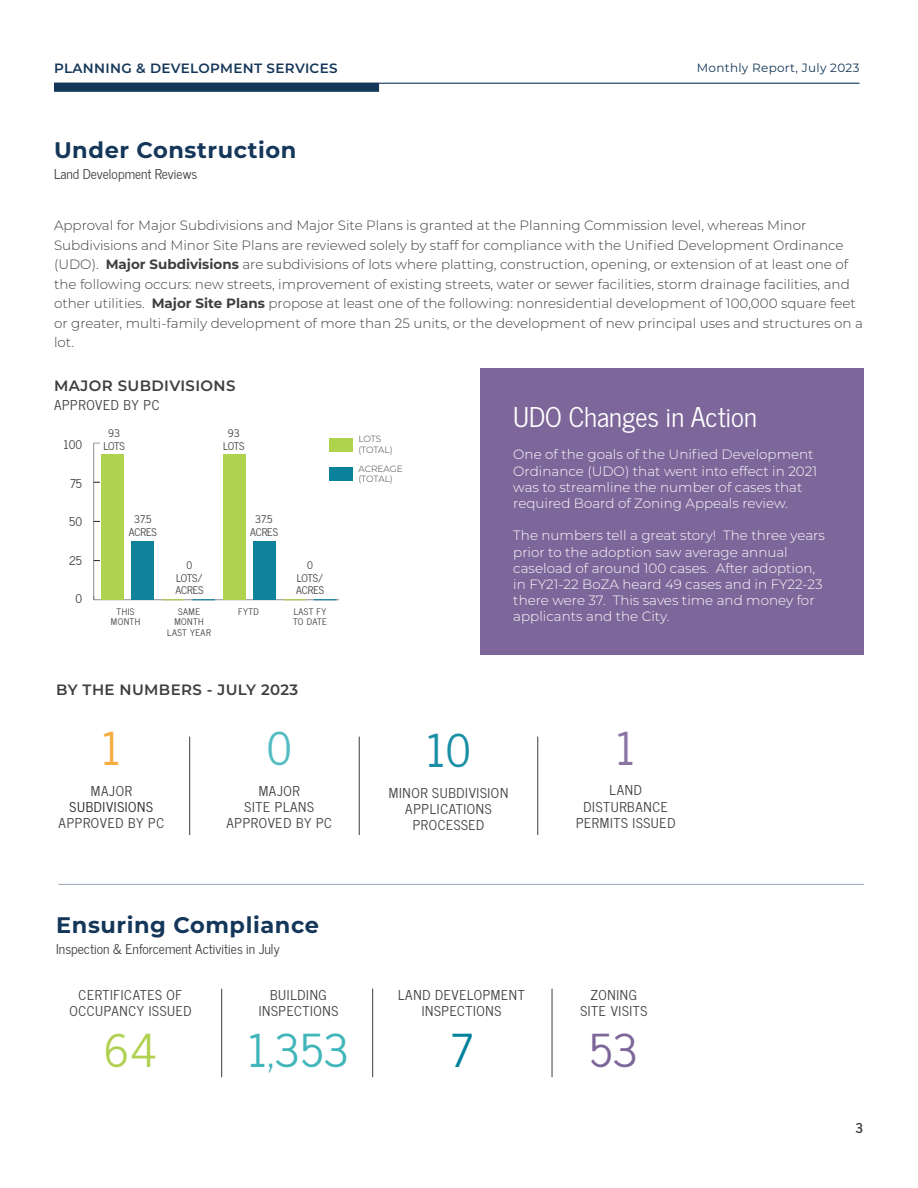
<style>
.page{position:relative;width:918px;height:1188px;background:#fff}
.page>*{position:absolute;margin:0;border:0;box-sizing:border-box;transform-origin:0 0}
.t1{font:45px "News Cycle";color:#40b5ba}
.t2{font:45px "News Cycle";color:#7d6699}
.t3{font:45px "News Cycle";color:#1a8fa5}
.t4{font:45px "News Cycle";color:#b0d14f}
.t5{font:45px "News Cycle";color:#53bcc1}
.t6{font:45px "News Cycle";color:#f5ac41}
.t7{font:45px "News Cycle";color:#8a75a3}
.t8{font:45px "News Cycle";color:#00829c}
.Body_Copy{font:27px "News Cycle";color:#fff}
.Heading_1{font:700 22.5px "Montserrat";letter-spacing:.025em;color:#143759}
.Heading_3{font:600 15px "Montserrat";letter-spacing:.025em;color:#3e3e3f}
.Body_Copy-2{font:300 13.5px/19.5px "Montserrat";color:#3e3e3f}
.Body_Copy-3{font:300 13.5px/16.2px "Montserrat";color:#fff}
.Heading_4{font:13.5px/16.2px "News Cycle";letter-spacing:.05em;color:#3e3e3f;text-align:center}
.Body_Copy-4{font:13.5px "News Cycle";color:#3e3e3f}
.t9{font:600 13.5px "Montserrat";letter-spacing:.025em;color:#143759}
.t10{font:700 13.5px "News Cycle";color:#3e3e3f}
.t11{font:12px "Montserrat";letter-spacing:.025em;color:#143759}
.t12{font:12px "News Cycle";color:#3e3e3f}
.t13{font:10.5px/12.6px "News Cycle";letter-spacing:-.01em;color:#3e3e3f}
.t14{font:10.35px "News Cycle";color:#231f20}
.Heading_4-2{font:9px/10.8px "News Cycle";letter-spacing:.05em;color:#3e3e3f;text-align:center}
.t15{font:300 9px/10.8px "Montserrat";letter-spacing:-.01em;color:#3e3e3f}
.s1{font-weight:700}
.s2{color:#231f20}
</style>
<div class="page">
<hr style="left:54px;top:83px;width:806px;height:1px;background:#143759">
<div style="left:54px;top:83px;width:325px;height:9px;background:#143759"></div>
<hr style="left:94px;top:599px;width:245px;height:1px;background:#939598">
<hr style="left:93px;top:443px;width:1px;height:157px;background:#939598">
<svg style="left:314px;top:599px;width:22px;height:1px"></svg>
<svg style="left:283px;top:599px;width:23px;height:1px"></svg>
<div style="left:253px;top:541px;width:23px;height:59px;background:#0f839c"></div>
<div style="left:223px;top:454px;width:22px;height:146px;background:#afd24f"></div>
<svg style="left:192px;top:599px;width:23px;height:1px"></svg>
<svg style="left:162px;top:599px;width:23px;height:1px"></svg>
<div style="left:132px;top:541px;width:22px;height:59px;background:#0f839c"></div>
<div style="left:101px;top:454px;width:23px;height:146px;background:#afd24f"></div>
<hr style="left:359px;top:737px;width:1px;height:98px;background:#3e3e3f">
<hr style="left:189px;top:737px;width:1px;height:98px;background:#3e3e3f">
<hr style="left:538px;top:737px;width:1px;height:98px;background:#3e3e3f">
<hr style="left:58px;top:884px;width:806px;height:1px;background:#9aa5b1">
<hr style="left:221px;top:989px;width:1px;height:88px;background:#3e3e3f">
<hr style="left:372px;top:989px;width:1px;height:88px;background:#3e3e3f">
<hr style="left:552px;top:989px;width:1px;height:88px;background:#3e3e3f">
<div style="left:329px;top:438px;width:23px;height:13px;background:#b0d34e"></div>
<div style="left:329px;top:467px;width:23px;height:13px;background:#0a829b"></div>
<div style="left:481px;top:368px;width:383px;height:286px;background:#7d6699"></div>
<p class="t9" style="left:54px;top:59px;width:285px">PLANNING &amp; DEVELOPMENT SERVICES</p>
<p class="t11" style="left:697px;top:59px;width:164px">Monthly Report, July 2023</p>
<p class="Heading_1" style="left:54px;top:134px;width:244px">Under Construction</p>
<p class="Body_Copy-4" style="left:54px;top:162px;width:145px">Land Development Reviews</p>
<p class="Body_Copy-2" style="left:54px;top:215px;width:810px">Approval for Major Subdivisions and Major Site Plans is granted at the Planning Commission level, whereas Minor Subdivisions and Minor Site Plans are reviewed solely by staff for compliance with the Unified Development Ordinance (UDO). <span class="s1">Major Subdivisions</span> are subdivisions of lots where platting, construction, opening, or extension of at least one of the following occurs: new streets, improvement of existing streets, water or sewer facilities, storm drainage facilities, and other utilities. <span class="s1">Major Site Plans</span> propose at least one of the following: nonresidential development of 100,000 square feet or greater, multi-family development of more than 25 units, or the development of new principal uses and structures on a lot.</p>
<p class="Heading_3" style="left:54px;top:375px;width:183px">MAJOR SUBDIVISIONS</p>
<p class="Heading_4" style="left:54px;top:397px;width:107px">APPROVED BY PC</p>
<p class="t12" style="left:64px;top:434px;width:20px">100</p>
<p class="t12" style="left:70px;top:473px;width:13px">75</p>
<p class="t12" style="left:69px;top:511px;width:14px">50</p>
<p class="t12" style="left:69px;top:550px;width:15px">25</p>
<p class="t12" style="left:75px;top:589px;width:8px">0</p>
<p class="t13" style="left:108px;top:426px;width:13px">93</p>
<p class="t13" style="left:103px;top:439px;width:23px">LOTS</p>
<p class="t13" style="left:228px;top:426px;width:13px">93</p>
<p class="t13" style="left:223px;top:439px;width:23px">LOTS</p>
<p class="t14" style="left:74px;top:435px;width:17px">100</p>
<p class="t14" style="left:80px;top:474px;width:12px">75</p>
<p class="t13" style="left:134px;top:513px;width:19px">37.5</p>
<p class="t13" style="left:129px;top:525px;width:29px">ACRES</p>
<p class="t13" style="left:255px;top:513px;width:19px">37.5</p>
<p class="t13" style="left:250px;top:525px;width:29px">ACRES</p>
<p class="t14" style="left:79px;top:513px;width:12px">50</p>
<p class="t14" style="left:79px;top:552px;width:13px">25</p>
<p class="t13" style="left:186px;top:558px;width:7px">0</p>
<p class="t13" style="left:175px;top:571px;width:29px">LOTS/<br>ACRES</p>
<p class="t13" style="left:307px;top:558px;width:7px">0</p>
<p class="t13" style="left:296px;top:571px;width:29px">LOTS/<br>ACRES</p>
<p class="Heading_4-2" style="left:117px;top:605px;width:19px">THIS</p>
<p class="Heading_4-2" style="left:111px;top:616px;width:31px">MONTH</p>
<p class="Heading_4-2" style="left:178px;top:605px;width:23px">SAME</p>
<p class="Heading_4-2" style="left:167px;top:616px;width:45px">MONTH<br>LAST YEAR</p>
<p class="Heading_4-2" style="left:238px;top:605px;width:22px">FYTD</p>
<p class="Heading_4-2" style="left:293px;top:605px;width:35px;text-align:left">LAST FY<br>TO DATE</p>
<p class="Heading_3" style="left:56px;top:679px;width:244px">BY THE NUMBERS - JULY 2023</p>
<p class="t15" style="left:358px;top:434px;width:36px">LOTS (TOTAL)</p>
<p class="t15" style="left:358px;top:463px;width:46px">ACREAGE (TOTAL)</p>
<p class="Body_Copy" style="left:513px;top:394px;width:245px">UDO Changes in Action</p>
<p class="Body_Copy-3" style="left:513px;top:446px;width:305px">One of the goals of the Unified Development Ordinance (UDO) that went into effect in 2021 was to streamline the number of cases that required Board of Zoning Appeals review.</p>
<p class="Body_Copy-3" style="left:513px;top:527px;width:313px">The numbers tell a great story! The three years prior to the adoption saw average annual caseload of around 100 cases. After adoption, in FY21-22 BoZA heard 49 cases and in FY22-23 there were 37. This saves time and money for applicants and the City.</p>
<p class="t6" style="left:102px;top:710px;width:21px">1</p>
<p class="t7" style="left:616px;top:710px;width:21px">1</p>
<p class="Heading_4" style="left:576px;top:782px;width:101px">LAND<br>DISTURBANCE<br>PERMITS ISSUED</p>
<p class="t5" style="left:267px;top:710px;width:26px">0</p>
<p class="t3" style="left:426px;top:712px;width:46px">10</p>
<p class="Heading_4" style="left:389px;top:784px;width:121px">MINOR SUBDIVISION<br>APPLICATIONS<br>PROCESSED</p>
<p class="Heading_4" style="left:59px;top:782px;width:107px">MAJOR<br><span class="s2">SUBDIVISIONS<br></span>APPROVED BY PC</p>
<p class="Heading_4" style="left:227px;top:782px;width:107px">MAJOR<br>SITE PLANS<br>APPROVED BY PC</p>
<p class="Heading_1" style="left:56px;top:909px;width:264px">Ensuring Compliance</p>
<p class="Body_Copy-4" style="left:56px;top:937px;width:225px">Inspection &amp; Enforcement Activities in July</p>
<p class="Heading_4" style="left:69px;top:986px;width:124px">CERTIFICATES OF<br>OCCUPANCY ISSUED</p>
<p class="t4" style="left:104px;top:1012px;width:55px">64</p>
<p class="t1" style="left:248px;top:1012px;width:103px">1,353</p>
<p class="Heading_4" style="left:270px;top:986px;width:58px">BUILDING</p>
<p class="Heading_4" style="left:259px;top:1003px;width:81px">INSPECTIONS</p>
<p class="Heading_4" style="left:398px;top:986px;width:128px">LAND DEVELOPMENT<br>INSPECTIONS</p>
<p class="t8" style="left:451px;top:1012px;width:23px">7</p>
<p class="Heading_4" style="left:591px;top:986px;width:48px">ZONING</p>
<p class="Heading_4" style="left:580px;top:1003px;width:68px">SITE VISITS</p>
<p class="t2" style="left:589px;top:1012px;width:50px">53</p>
<p class="t10" style="left:856px;top:1116px;width:9px">3</p>
</div>
